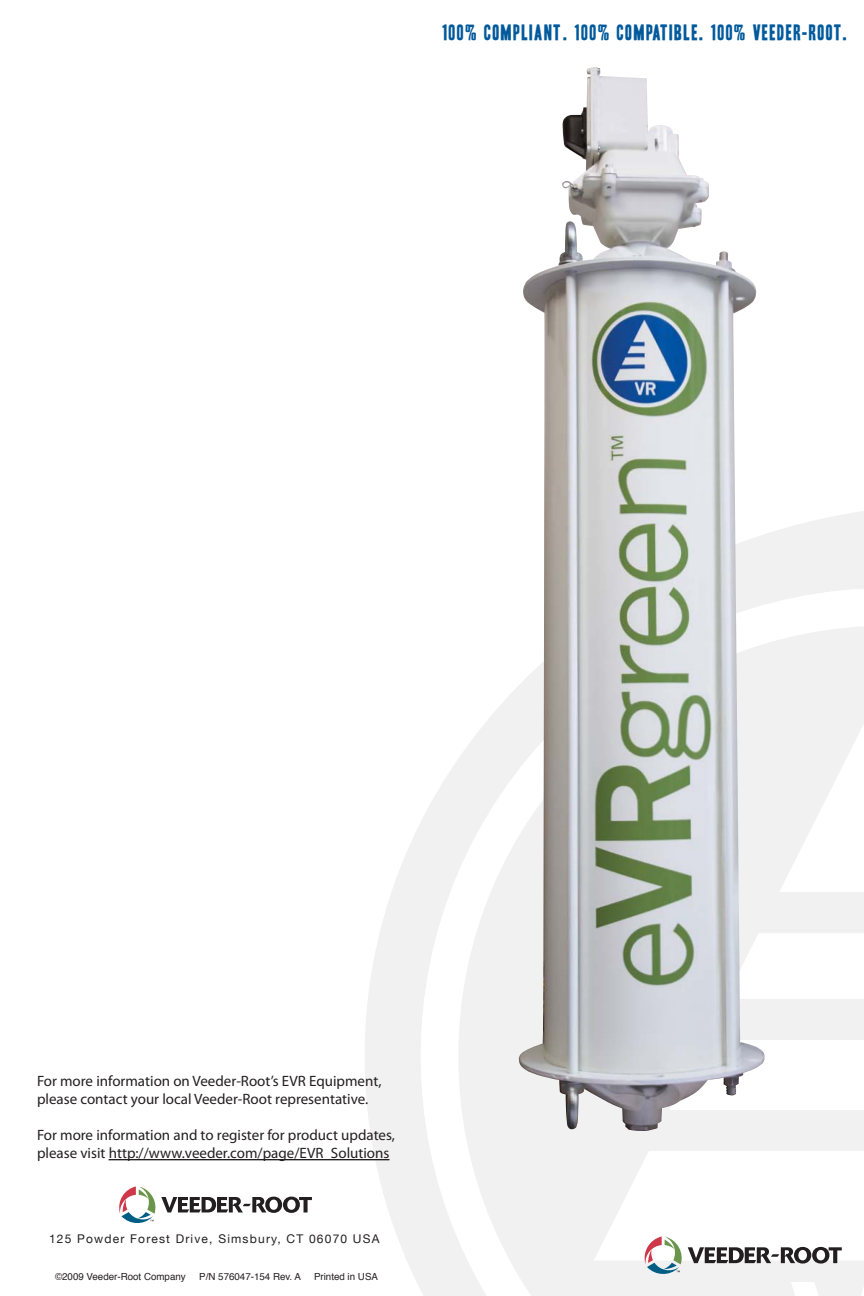
<style>
.page{position:relative;width:864px;height:1296px;background:#fff}
.page>*{position:absolute;margin:0;border:0;box-sizing:border-box;transform-origin:0 0}
.t1{font:19.2px "Headline One HPLHS";letter-spacing:.08em;color:#005a9c}
.t2{font:15px/18px "Myriad Pro";color:#231f20}
.t3{font:12px "Helvetica Neue";letter-spacing:.1em;color:#231f20}
.t4{font:9.75px "Helvetica";color:#231f20}
</style>
<div class="page">
<svg style="left:365px;top:511px;width:499px;height:779px"></svg>
<svg style="left:421px;top:588px;width:443px;height:708px"></svg>
<svg style="left:458px;top:626px;width:406px;height:670px;fill:#f1f1f2"></svg>
<svg style="left:594px;top:679px;width:270px;height:581px"></svg>
<div style="left:543px;top:892px;width:321px;height:41px;background:#f1f1f2"></div>
<div style="left:543px;top:999px;width:321px;height:41px;background:#f1f1f2"></div>
<div style="left:543px;top:1110px;width:321px;height:41px;background:#f1f1f2"></div>
<svg style="left:791px;top:1282px;width:73px;height:14px"></svg>
<svg style="left:119px;top:1186px;width:193px;height:37px"></svg>
<svg style="left:642px;top:1237px;width:200px;height:39px"></svg>
<img style="left:518px;top:68px;width:247px;height:1063px">
<svg style="left:109px;top:1159px;width:280px;height:1px"></svg>
<p class="t1" style="left:442px;top:24px;width:406px">100% COMPLIANT. 100% COMPATIBLE. 100% VEEDER-ROOT.</p>
<p class="t2" style="left:37px;top:1073px;width:346px">For more information on Veeder-Root’s EVR Equipment, please contact your local Veeder-Root representative.</p>
<p class="t2" style="left:37px;top:1127px;width:359px">For more information and to register for product updates, please visit http://www.veeder.com/page/EVR_Solutions</p>
<p class="t3" style="left:49px;top:1232px;width:332px">125 Powder Forest Drive, Simsbury, CT 06070 USA</p>
<p class="t4" style="left:55px;top:1272px;width:132px">©2009 Veeder-Root Company</p>
<p class="t4" style="left:199px;top:1272px;width:103px">P/N 576047-154 Rev. A</p>
<p class="t4" style="left:314px;top:1272px;width:65px">Printed in USA</p>
</div>
